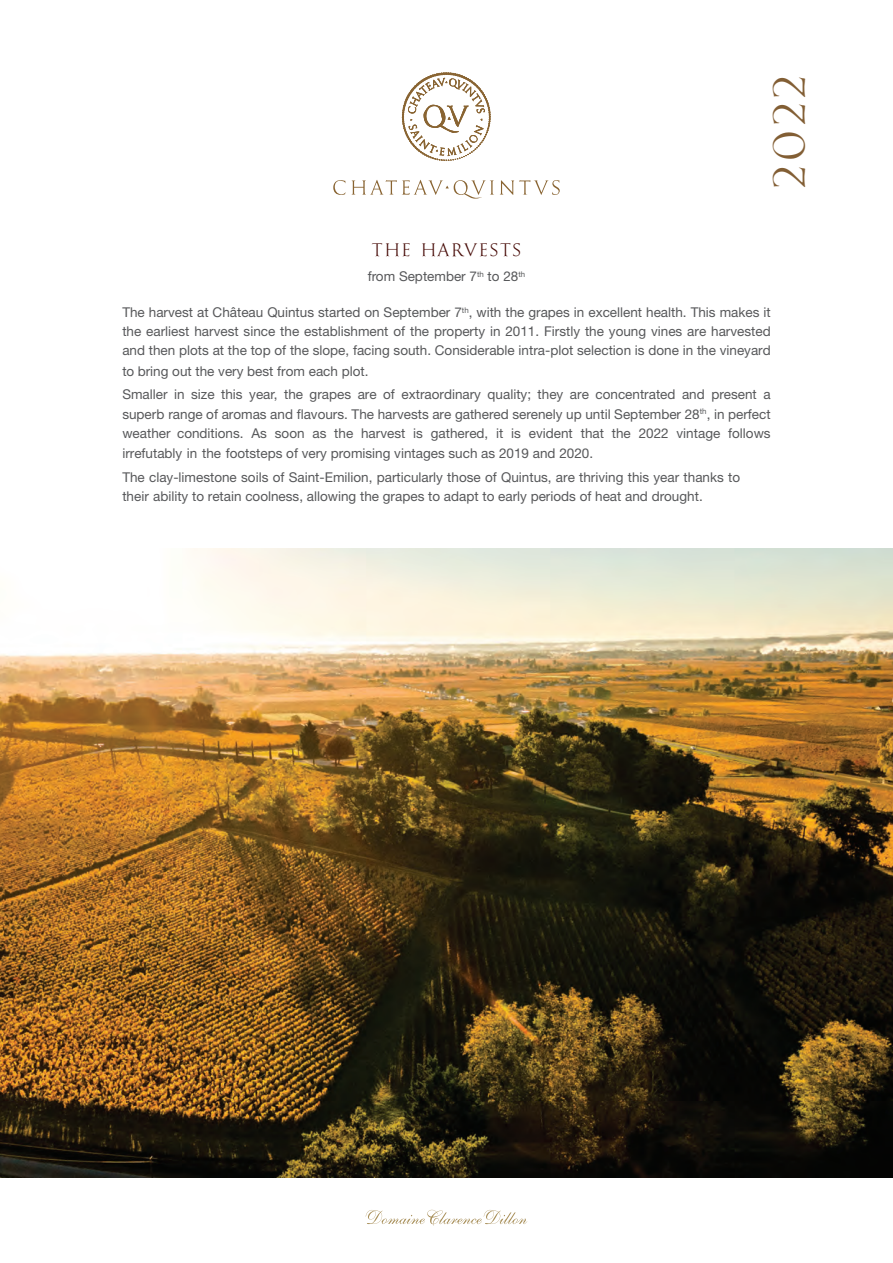
<style>
.page{position:relative;width:893px;height:1263px;background:#fff}
.page>*{position:absolute;margin:0;border:0;box-sizing:border-box;transform-origin:0 0}
.t1{font:45px "Goudy Trajan";color:#825e34}
.t2{font:18px "Goudy Trajan";letter-spacing:.1em;color:#460a06}
.t3{font:13.5px/19.5px "Helvetica Neue LT Std";color:#57585a;text-align:justify}
</style>
<div class="page">
<img style="left:0;top:549px;width:893px;height:629px">
<svg style="left:366px;top:1210px;width:161px;height:16px"></svg>
<svg style="left:402px;top:72px;width:89px;height:89px"></svg>
<svg style="left:333px;top:180px;width:12px;height:15px"></svg>
<svg style="left:351px;top:180px;width:143px;height:19px"></svg>
<svg style="left:500px;top:180px;width:60px;height:15px"></svg>
<h1 class="t1" style="left:764px;top:188px;width:115px;rotate:-90deg">2022</h1>
<h2 class="t2" style="left:372px;top:240px;width:151px">THE HARVESTS</h2>
<p class="t3" style="left:368px;top:267px;width:159px">from September 7<sup>th</sup> to 28<sup>th</sup></p>
<p class="t3" style="left:122px;top:302px;width:650px">The harvest at Château Quintus started on September 7<sup>th</sup>, with the grapes in excellent health. This makes it the earliest harvest since the establishment of the property in 2011. Firstly the young vines are harvested and then plots at the top of the slope, facing south. Considerable intra-plot selection is done in the vineyard to bring out the very best from each plot.</p>
<p class="t3" style="left:122px;top:385px;width:650px">Smaller in size this year, the grapes are of extraordinary quality; they are concentrated and present a superb range of aromas and flavours. The harvests are gathered serenely up until September 28<sup>th</sup>, in perfect weather conditions. As soon as the harvest is gathered, it is evident that the 2022 vintage follows irrefutably in the footsteps of very promising vintages such as 2019 and 2020.</p>
<p class="t3" style="left:122px;top:467px;width:619px">The clay-limestone soils of Saint-Emilion, particularly those of Quintus, are thriving this year thanks to their ability to retain coolness, allowing the grapes to adapt to early periods of heat and drought.</p>
</div>
